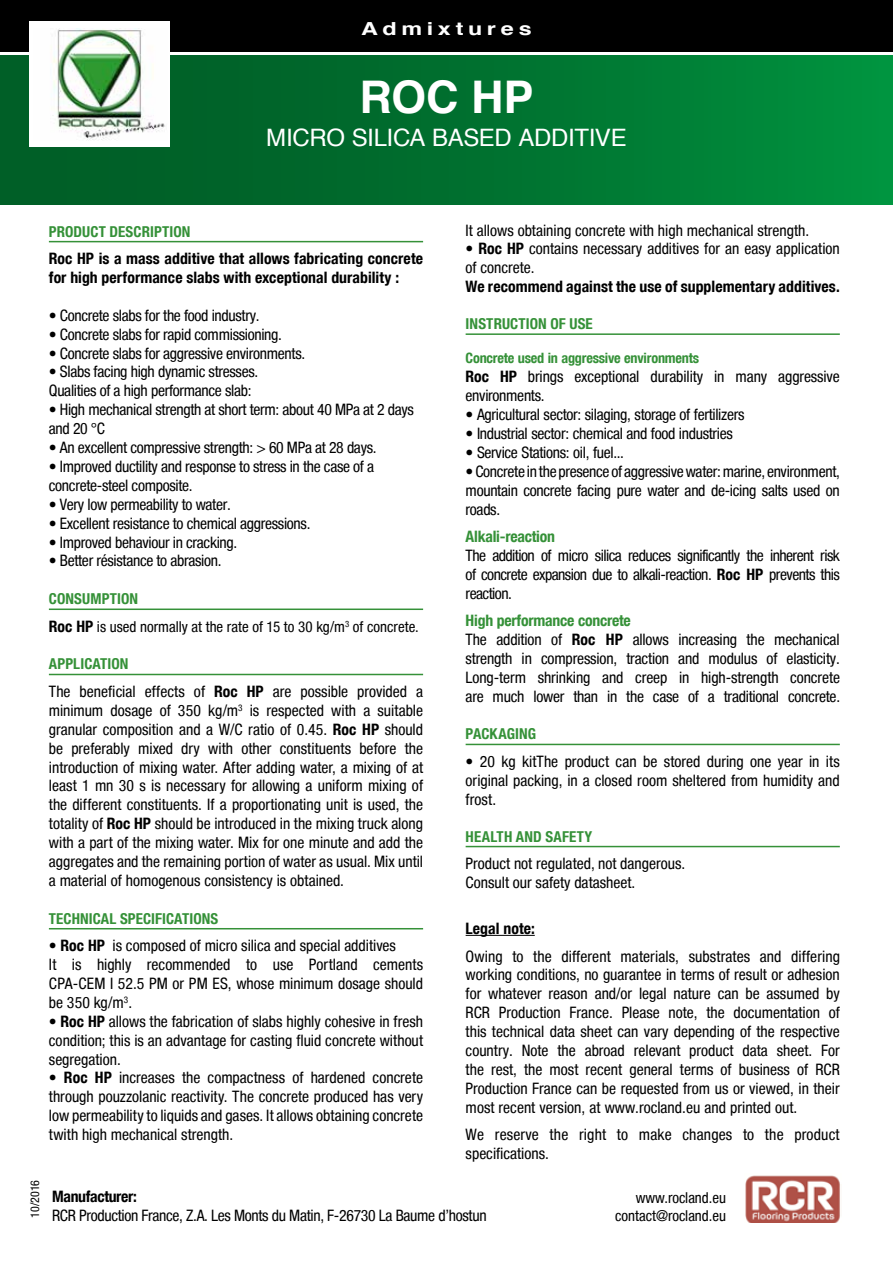
<style>
.page{position:relative;width:893px;height:1263px;background:#fff}
.page>*{position:absolute;margin:0;border:0;box-sizing:border-box;transform-origin:0 0}
.t1{font:700 45px "Helvetica";color:#fff}
.t2{font:24px "Helvetica";letter-spacing:-.015em;color:#fff}
.t3{font:700 18px "Helvetica";letter-spacing:.195em;color:#fff;scale:1.3 1}
.t4{font:condensed 15.75px/18.9px "Helvetica Neue Condensed";letter-spacing:-.01em;color:#000}
.t5{font:700 condensed 15.75px/18.9px "Helvetica Neue Condensed";letter-spacing:.005em;color:#000}
.t6{font:condensed 15.75px/18.9px "Helvetica Neue Condensed";letter-spacing:.01em;color:#000}
.t7{font:700 condensed 15.75px "Helvetica Neue Condensed";letter-spacing:-.015em;color:#359138}
.t8{font:700 condensed 15.75px "Helvetica Neue Condensed";letter-spacing:-.02em;color:#000}
.t9{font:condensed 15px/27.5px "Helvetica Neue Condensed";color:#000}
.t10{font:700 condensed 15px "Helvetica Neue Condensed";letter-spacing:.01em;color:#359138}
.t11{font:700 condensed 14.25px "Helvetica Neue Condensed";letter-spacing:-.015em;color:#359138}
.t12{font:condensed 12px "Helvetica Neue Condensed";color:#000}
.s1{font-weight:700;color:#359138}
.s2{font-weight:700;font-size:15.75px}
.s3{font-weight:700}
</style>
<div class="page">
<div style="left:0;top:55px;width:893px;height:149px;background:linear-gradient(to right,#005623,#008e3d)"></div>
<div style="left:0;top:0;width:893px;height:51px;background:#000"></div>
<div style="left:30px;top:21px;width:140px;height:126px;background:#fff"></div>
<img style="left:53px;top:28px;width:112px;height:112px">
<hr style="left:49px;top:241px;width:374px;height:1px;background:#359138">
<hr style="left:49px;top:608px;width:374px;height:2px;background:#359138">
<hr style="left:49px;top:674px;width:374px;height:1px;background:#359138">
<hr style="left:49px;top:928px;width:374px;height:1px;background:#359138">
<hr style="left:466px;top:333px;width:374px;height:2px;background:#359138">
<hr style="left:466px;top:744px;width:374px;height:1px;background:#359138">
<hr style="left:466px;top:846px;width:374px;height:1px;background:#359138">
<hr style="left:466px;top:935px;width:69px;height:1px;background:#000">
<img style="left:745px;top:1175px;width:95px;height:47px">
<p class="t3" style="left:361px;top:14px;width:133px">Admixtures</p>
<h1 class="t1" style="left:360px;top:61px;width:175px">ROC HP</h1>
<h2 class="t2" style="left:266px;top:119px;width:362px">MICRO SILICA BASED ADDITIVE</h2>
<p class="t12" style="left:28px;top:1218px;width:39px;rotate:-90deg">10/2016</p>
<p class="t10" style="left:49px;top:222px;width:143px">PRODUCT DESCRIPTION</p>
<p class="t5" style="left:49px;top:249px;width:376px">Roc HP is a mass additive that allows fabricating concrete for high performance slabs with exceptional durability :</p>
<p class="t4" style="left:49px;top:306px;width:212px">• Concrete slabs for the food industry.</p>
<p class="t4" style="left:49px;top:324px;width:235px">• Concrete slabs for rapid commissioning.</p>
<p class="t4" style="left:49px;top:343px;width:258px">• Concrete slabs for aggressive environments.</p>
<p class="t4" style="left:49px;top:362px;width:211px">• Slabs facing high dynamic stresses.<br>Qualities of a high performance slab:</p>
<p class="t4" style="left:49px;top:400px;width:367px">• High mechanical strength at short term: about 40 MPa at 2 days and 20 °C</p>
<p class="t4" style="left:49px;top:438px;width:329px">• An excellent compressive strength: &gt; 60 MPa at 28 days.</p>
<p class="t4" style="left:49px;top:457px;width:327px">• Improved ductility and response to stress in the case of a concrete-steel composite.</p>
<p class="t4" style="left:49px;top:495px;width:183px">• Very low permeability to water.</p>
<p class="t4" style="left:49px;top:513px;width:263px">• Excellent resistance to chemical aggressions.</p>
<p class="t4" style="left:49px;top:532px;width:190px">• Improved behaviour in cracking.</p>
<p class="t4" style="left:49px;top:551px;width:174px">• Better résistance to abrasion.</p>
<p class="t9" style="left:49px;top:585px;width:371px"><span class="s1">CONSUMPTION<br></span><span class="s2">Roc HP</span> is used normally at the rate of 15 to 30 kg/m<sup>3</sup> of concrete.</p>
<p class="t10" style="left:49px;top:655px;width:81px">APPLICATION</p>
<p class="t4" style="left:49px;top:682px;width:376px;text-align:justify">The beneficial effects of <span class="s3">Roc HP</span> are possible provided a minimum dosage of 350 kg/m<sup>3</sup> is respected with a suitable granular composition and a W/C ratio of 0.45. <span class="s3">Roc HP</span> should be preferably mixed dry with other constituents before the introduction of mixing water. After adding water, a mixing of at least 1 mn 30 s is necessary for allowing a uniform mixing of the different constituents. If a proportionating unit is used, the totality of <span class="s3">Roc HP</span> should be introduced in the mixing truck along with a part of the mixing water. Mix for one minute and add the aggregates and the remaining portion of water as usual. Mix until a material of homogenous consistency is obtained.</p>
<p class="t10" style="left:49px;top:909px;width:171px">TECHNICAL SPECIFICATIONS</p>
<p class="t4" style="left:49px;top:936px;width:376px">• <span class="s3">Roc HP</span> is composed of micro silica and special additives<br>It is highly recommended to use Portland cements CPA-CEM I 52.5 PM or PM ES, whose minimum dosage should be 350 kg/m<sup>3</sup>.</p>
<p class="t4" style="left:49px;top:1011px;width:376px;text-align:justify">• <span class="s3">Roc HP</span> allows the fabrication of slabs highly cohesive in fresh condition; this is an advantage for casting fluid concrete without segregation.</p>
<p class="t4" style="left:49px;top:1068px;width:376px;text-align:justify">• <span class="s3">Roc HP</span> increases the compactness of hardened concrete through pouzzolanic reactivity. The concrete produced has very low permeability to liquids and gases. It allows obtaining concrete twith high mechanical strength.</p>
<p class="t4" style="left:466px;top:220px;width:345px">It allows obtaining concrete with high mechanical strength.</p>
<p class="t4" style="left:466px;top:239px;width:376px">• <span class="s3">Roc HP</span> contains necessary additives for an easy application of concrete.</p>
<p class="t5" style="left:466px;top:277px;width:376px">We recommend against the use of supplementary additives.</p>
<p class="t10" style="left:466px;top:315px;width:129px">INSTRUCTION OF USE</p>
<p class="t11" style="left:466px;top:350px;width:235px">Concrete used in aggressive environments</p>
<p class="t4" style="left:466px;top:367px;width:376px"><span class="s3">Roc HP</span> brings exceptional durability in many aggressive environments.</p>
<p class="t4" style="left:466px;top:405px;width:280px">• Agricultural sector: silaging, storage of fertilizers</p>
<p class="t4" style="left:466px;top:424px;width:269px">• Industrial sector: chemical and food industries</p>
<p class="t4" style="left:466px;top:443px;width:160px">• Service Stations: oil, fuel...</p>
<p class="t4" style="left:466px;top:462px;width:376px;text-align:justify">• Concrete in the presence of aggressive water: marine, environment, mountain concrete facing pure water and de-icing salts used on roads.</p>
<p class="t7" style="left:466px;top:527px;width:91px">Alkali-reaction</p>
<p class="t4" style="left:466px;top:546px;width:376px;text-align:justify">The addition of micro silica reduces significantly the inherent risk of concrete expansion due to alkali-reaction. <span class="s3">Roc HP</span> prevents this reaction.</p>
<p class="t4" style="left:466px;top:611px;width:376px"><span class="s1">High performance concrete<br></span>The addition of <span class="s3">Roc HP</span> allows increasing the mechanical strength in compression, traction and modulus of elasticity.<br>Long-term shrinking and creep in high-strength concrete are much lower than in the case of a traditional concrete.</p>
<p class="t10" style="left:466px;top:725px;width:72px">PACKAGING</p>
<p class="t4" style="left:466px;top:752px;width:376px;text-align:justify">• 20 kg kitThe product can be stored during one year in its original packing, in a closed room sheltered from humidity and frost.</p>
<p class="t10" style="left:466px;top:827px;width:128px">HEALTH AND SAFETY</p>
<p class="t4" style="left:466px;top:854px;width:221px">Product not regulated, not dangerous.<br>Consult our safety datasheet.</p>
<p class="t5" style="left:466px;top:919px;width:71px">Legal note:</p>
<p class="t4" style="left:466px;top:946px;width:376px;text-align:justify">Owing to the different materials, substrates and differing working conditions, no guarantee in terms of result or adhesion for whatever reason and/or legal nature can be assumed by RCR Production France. Please note, the documentation of this technical data sheet can vary depending of the respective country. Note the abroad relevant product data sheet. For the rest, the most recent general terms of business of RCR Production France can be requested from us or viewed, in their most recent version, at www.rocland.eu and printed out.</p>
<p class="t6" style="left:466px;top:1125px;width:376px">We reserve the right to make changes to the product specifications.</p>
<p class="t8" style="left:52px;top:1186px;width:86px">Manufacturer:</p>
<p class="t4" style="left:52px;top:1205px;width:436px">RCR Production France, Z.A. Les Monts du Matin, F-26730 La Baume d’hostun</p>
<p class="t9" style="left:615px;top:1188px;width:112px;line-height:18px;text-align:right">www.rocland.eu contact@rocland.eu</p>
</div>
